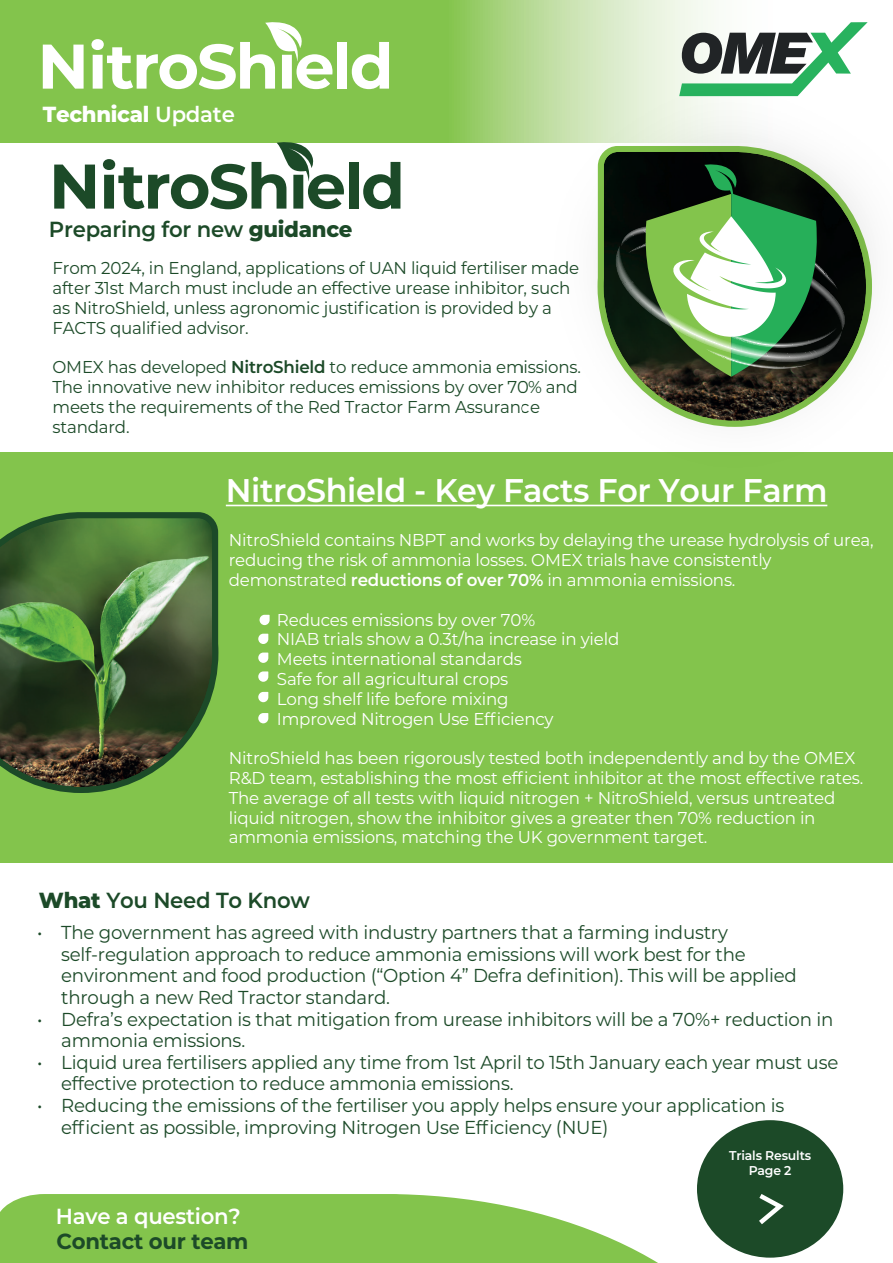
<style>
.page{position:relative;width:893px;height:1263px;background:#fff}
.page>*{position:absolute;margin:0;border:0;box-sizing:border-box;transform-origin:0 0}
.t1{font:700 62.85px "Montserrat";letter-spacing:-.03em;color:#fff}
.t2{font:700 62.85px "Montserrat";letter-spacing:-.03em;color:#1c4a28}
.t3{font:600 32.7px "Montserrat";letter-spacing:-.01em;color:#fff}
.t4{font:600 21.9px "Montserrat";letter-spacing:-.01em;color:#1c4a28}
.t5{font:800 21.9px "Montserrat";letter-spacing:-.01em;color:#fff}
.t6{font:600 21.9px "Montserrat";letter-spacing:-.01em;color:#fff}
.t7{font:700 21.9px "Montserrat";letter-spacing:-.01em;color:#1c4a28}
.t8{font:18.75px/21.6px "Montserrat";letter-spacing:-.01em;color:#1c4a28}
.t9{font:17.1px/19.8px "Montserrat";letter-spacing:-.01em;color:#fff}
.t10{font:17.1px/19.8px "Montserrat";letter-spacing:-.01em;color:#1c4a28}
.t11{font:600 12.75px/14.7px "Montserrat";letter-spacing:-.01em;color:#fff;text-align:center}
.s1{font-weight:600}
.s2{font-weight:800}
</style>
<div class="page">
<svg style="left:0;top:1194px;width:759px;height:69px;fill:#83c44c"></svg>
<svg style="left:0;top:0;width:714px;height:142px;background:#8ec85b"></svg>
<svg style="left:679px;top:22px;width:138px;height:19px"></svg>
<svg style="left:265px;top:19px;width:41px;height:43px"></svg>
<img style="left:817px;top:22px;width:51px;height:19px">
<div style="left:0;top:452px;width:893px;height:410px;background:#83c44c"></div>
<hr style="left:226px;top:505px;width:601px;height:1px;background:#fff">
<svg style="left:260px;top:615px;width:10px;height:10px"></svg>
<svg style="left:258px;top:634px;width:10px;height:10px"></svg>
<svg style="left:258px;top:652px;width:10px;height:11px"></svg>
<svg style="left:258px;top:671px;width:10px;height:11px"></svg>
<svg style="left:258px;top:692px;width:10px;height:10px"></svg>
<svg style="left:258px;top:713px;width:10px;height:10px"></svg>
<svg style="left:277px;top:139px;width:40px;height:43px"></svg>
<img style="left:522px;top:41px;width:351px;height:466px">
<svg style="left:615px;top:162px;width:230px;height:215px"></svg>
<img style="left:0;top:512px;width:219px;height:281px">
<div style="left:697px;top:1120px;width:146px;height:137px;background:#1c4a28;border-radius:50%"></div>
<svg style="left:759px;top:1194px;width:25px;height:31px"></svg>
<h1 class="t1" style="left:38px;top:21px;width:358px">NitroShield</h1>
<p class="t5" style="left:43px;top:98px;width:194px">Technical <span class="s1">Update</span></p>
<h1 class="t2" style="left:49px;top:141px;width:358px">NitroShield</h1>
<p class="t4" style="left:49px;top:214px;width:305px">Preparing for new <span class="s2">guidance</span></p>
<p class="t10" style="left:53px;top:258px;width:528px">From 2024, in England, applications of UAN liquid fertiliser made after 31st March must include an effective urease inhibitor, such as NitroShield, unless agronomic justification is provided by a FACTS qualified advisor.</p>
<p class="t10" style="left:53px;top:357px;width:530px">OMEX has developed <span class="s1">NitroShield</span> to reduce ammonia emissions.<br>The innovative new inhibitor reduces emissions by over 70% and meets the requirements of the Red Tractor Farm Assurance standard.</p>
<h2 class="t3" style="left:226px;top:467px;width:603px">NitroShield - Key Facts For Your Farm</h2>
<p class="t9" style="left:229px;top:530px;width:646px">NitroShield contains NBPT and works by delaying the urease hydrolysis of urea, reducing the risk of ammonia losses. OMEX trials have consistently demonstrated <span class="s1">reductions of over 70%</span> in ammonia emissions.</p>
<p class="t9" style="left:277px;top:609px;width:344px">Reduces emissions by over 70%<br>NIAB trials show a 0.3t/ha increase in yield Meets international standards<br>Safe for all agricultural crops<br>Long shelf life before mixing<br>Improved Nitrogen Use Efficiency</p>
<p class="t9" style="left:229px;top:748px;width:636px">NitroShield has been rigorously tested both independently and by the OMEX R&amp;D team, establishing the most efficient inhibitor at the most effective rates.<br>The average of all tests with liquid nitrogen + NitroShield, versus untreated liquid nitrogen, show the inhibitor gives a greater then 70% reduction in ammonia emissions, matching the UK government target.</p>
<p class="t4" style="left:39px;top:884px;width:273px"><span class="s2">What</span> You Need To Know</p>
<p class="t8" style="left:61px;top:921px;width:737px;text-indent:-24px">• The government has agreed with industry partners that a farming industry self-regulation approach to reduce ammonia emissions will work best for the environment and food production (“Option 4” Defra definition). This will be applied through a new Red Tractor standard.</p>
<p class="t8" style="left:61px;top:1007px;width:774px;text-indent:-24px">• Defra’s expectation is that mitigation from urease inhibitors will be a 70%+ reduction in ammonia emissions.</p>
<p class="t8" style="left:61px;top:1051px;width:779px;text-indent:-24px">• Liquid urea fertilisers applied any time from 1st April to 15th January each year must use effective protection to reduce ammonia emissions.</p>
<p class="t8" style="left:61px;top:1094px;width:725px;text-indent:-24px">• Reducing the emissions of the fertiliser you apply helps ensure your application is efficient as possible, improving Nitrogen Use Efficiency (NUE)</p>
<p class="t6" style="left:56px;top:1201px;width:187px">Have a question?</p>
<p class="t7" style="left:57px;top:1226px;width:193px">Contact our team</p>
<p class="t11" style="left:729px;top:1148px;width:84px">Trials Results<br>Page 2</p>
</div>
